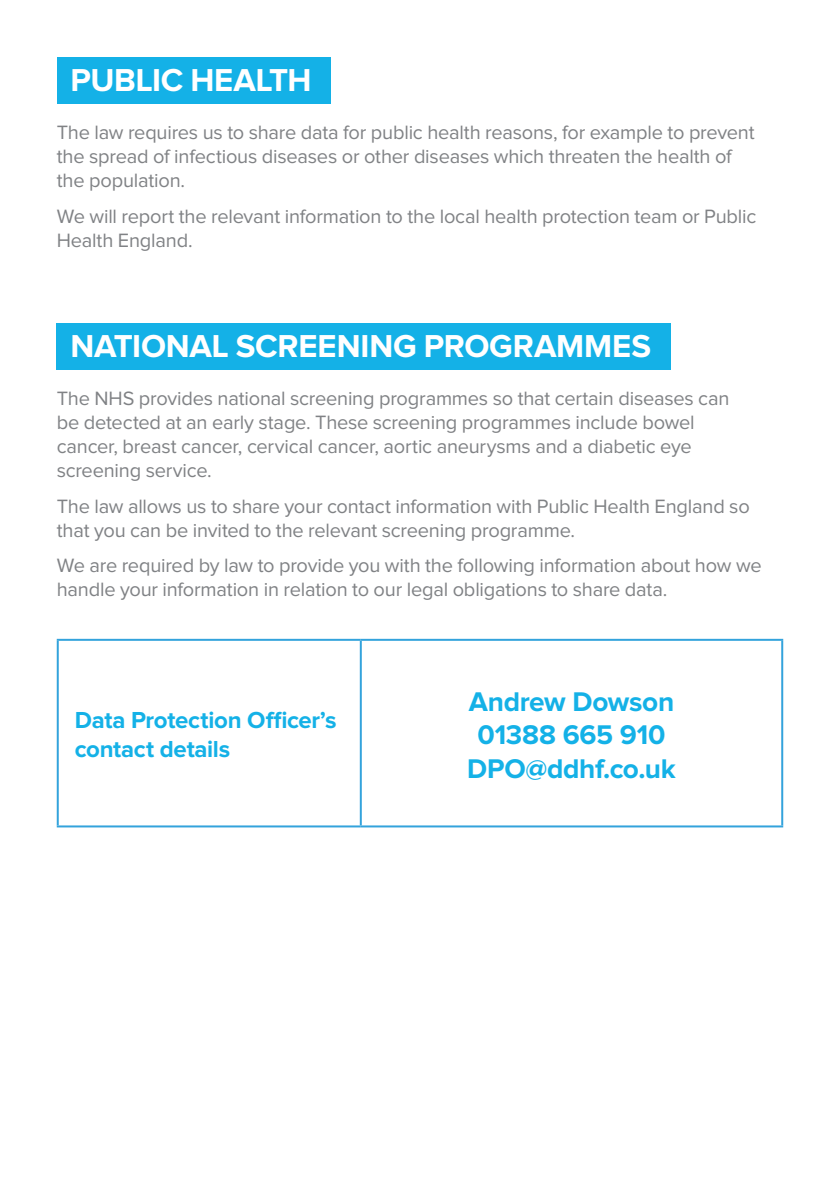
<style>
.page{position:relative;width:840px;height:1191px;background:#fff}
.page>*{position:absolute;margin:0;border:0;box-sizing:border-box;transform-origin:0 0}
.t1{font:700 32.8px "Proxima Nova";letter-spacing:-.01em;color:#fff}
.t2{font:700 28px/33.6px "Proxima Nova";letter-spacing:-.01em;color:#14b1e7;text-align:center}
.t3{font:700 24px/28.8px "Proxima Nova";letter-spacing:-.01em;color:#14b1e7}
.t4{font:20px/24px "Proxima Nova";letter-spacing:-.01em;color:#808285}
</style>
<div class="page">
<div style="left:57px;top:57px;width:273px;height:46px;background:#14b1e7"></div>
<div style="left:57px;top:323px;width:613px;height:46px;background:#14b1e7"></div>
<hr style="left:57px;top:639px;width:303px;height:2px;background:#33a3dc">
<hr style="left:57px;top:641px;width:2px;height:184px;background:#33a3dc">
<hr style="left:360px;top:639px;width:422px;height:2px;background:#33a3dc">
<hr style="left:359px;top:641px;width:2px;height:184px;background:#33a3dc">
<hr style="left:780px;top:641px;width:2px;height:184px;background:#33a3dc">
<hr style="left:57px;top:825px;width:303px;height:2px;background:#33a3dc">
<hr style="left:360px;top:825px;width:422px;height:2px;background:#33a3dc">
<h1 class="t1" style="left:70px;top:65px;width:242px">PUBLIC HEALTH</h1>
<p class="t4" style="left:57px;top:121px;width:699px">The law requires us to share data for public health reasons, for example to prevent the spread of infectious diseases or other diseases which threaten the health of the population.</p>
<p class="t4" style="left:57px;top:205px;width:700px">We will report the relevant information to the local health protection team or Public<br>Health England.</p>
<h1 class="t1" style="left:70px;top:331px;width:581px">NATIONAL SCREENING PROGRAMMES</h1>
<p class="t4" style="left:57px;top:387px;width:673px">The NHS provides national screening programmes so that certain diseases can be detected at an early stage. These screening programmes include bowel cancer, breast cancer, cervical cancer, aortic aneurysms and a diabetic eye screening service.</p>
<p class="t4" style="left:57px;top:495px;width:694px">The law allows us to share your contact information with Public Health England so that you can be invited to the relevant screening programme.</p>
<p class="t4" style="left:57px;top:554px;width:706px">We are required by law to provide you with the following information about how we handle your information in relation to our legal obligations to share data.</p>
<p class="t3" style="left:75px;top:707px;width:263px">Data Protection Officer’s contact details</p>
<h2 class="t2" style="left:467px;top:685px;width:210px">Andrew Dowson<br>01388 665 910<br>DPO@ddhf.co.uk</h2>
</div>
